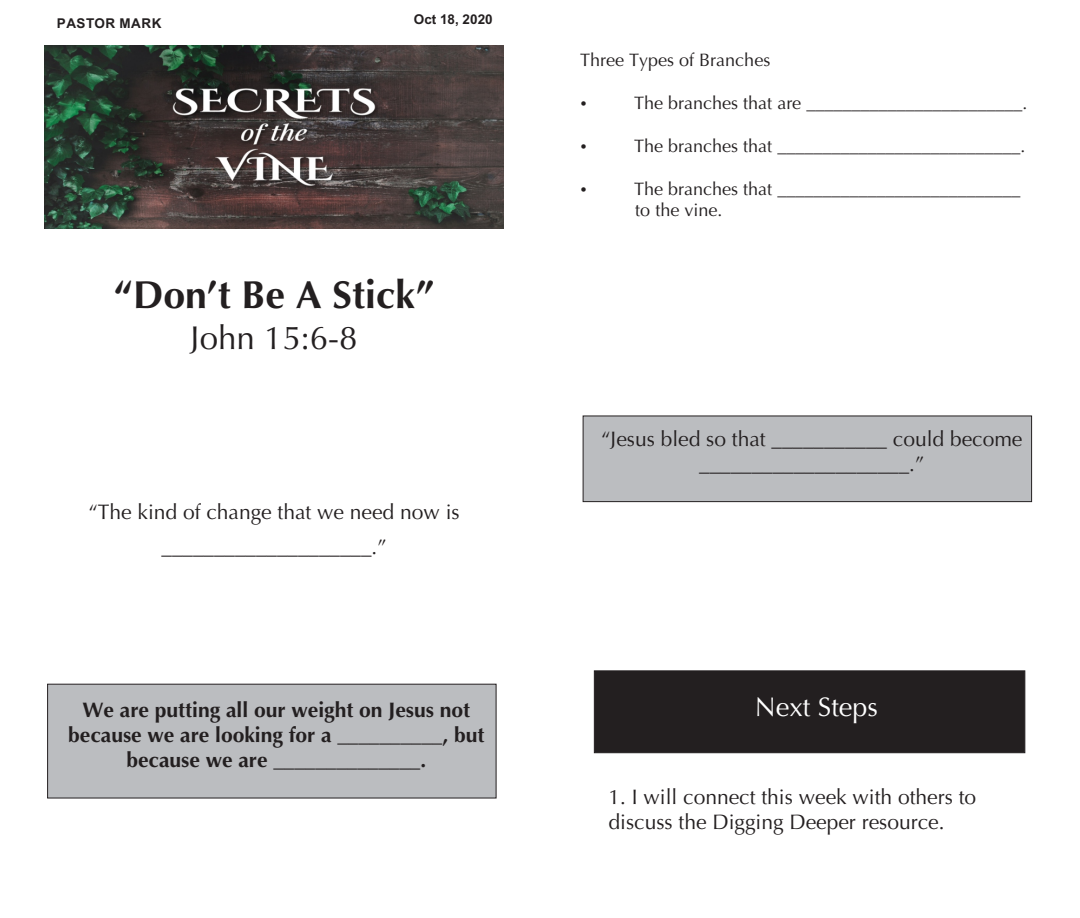
<style>
.page{position:relative;width:1080px;height:918px;background:#fff}
.page>*{position:absolute;margin:0;border:0;box-sizing:border-box;transform-origin:0 0}
.t1{font:700 39px "Optima";color:#231f20}
.t2{font:33px "Optima";color:#231f20}
.t3{font:27px "Optima";color:#fff}
.t4{font:21px/25px "Optima";color:#231f20;text-align:center}
.t5{font:700 21px/25px "Optima";color:#231f20;text-align:center}
.t6{font:18px/21.5px "Optima";color:#231f20}
.t7{font:700 13.5px "Arial";letter-spacing:.025em;color:#231f20}
.t8{font:700 13.5px "Arial";color:#231f20}
</style>
<div class="page">
<div style="left:47px;top:683px;width:450px;height:116px;background:#bbbdc0"></div>
<img style="left:45px;top:46px;width:459px;height:182px">
<div style="left:594px;top:670px;width:432px;height:83px;background:#231f20"></div>
<div style="left:582px;top:415px;width:450px;height:87px;background:#bbbdc0"></div>
<p class="t7" style="left:57px;top:19px;width:106px">PASTOR MARK</p>
<p class="t8" style="left:414px;top:15px;width:80px">Oct 18, 2020</p>
<h1 class="t1" style="left:114px;top:279px;width:322px">“Don’t Be A Stick”</h1>
<h2 class="t2" style="left:191px;top:324px;width:168px">John 15:6-8</h2>
<p class="t4" style="left:89px;top:497px;width:373px;line-height:34.8px">“The kind of change that we need now is ____________________.”</p>
<p class="t5" style="left:68px;top:700px;width:418px">We are putting all our weight on Jesus not because we are looking for a __________, but because we are ______________.</p>
<p class="t6" style="left:580px;top:51px;width:192px">Three Types of Branches</p>
<p class="t6" style="left:634px;top:94px;width:395px">The branches that are ________________________.</p>
<p class="t6" style="left:634px;top:137px;width:393px">The branches that ___________________________.</p>
<p class="t6" style="left:634px;top:180px;width:388px">The branches that ___________________________ to the vine.</p>
<p class="t4" style="left:601px;top:428px;width:423px">“Jesus bled so that ___________ could become ____________________.”</p>
<p class="t3" style="left:755px;top:695px;width:125px">Next Steps</p>
<p class="t4" style="left:609px;top:786px;width:369px;text-align:left">1. I will connect this week with others to discuss the Digging Deeper resource.</p>
</div>
